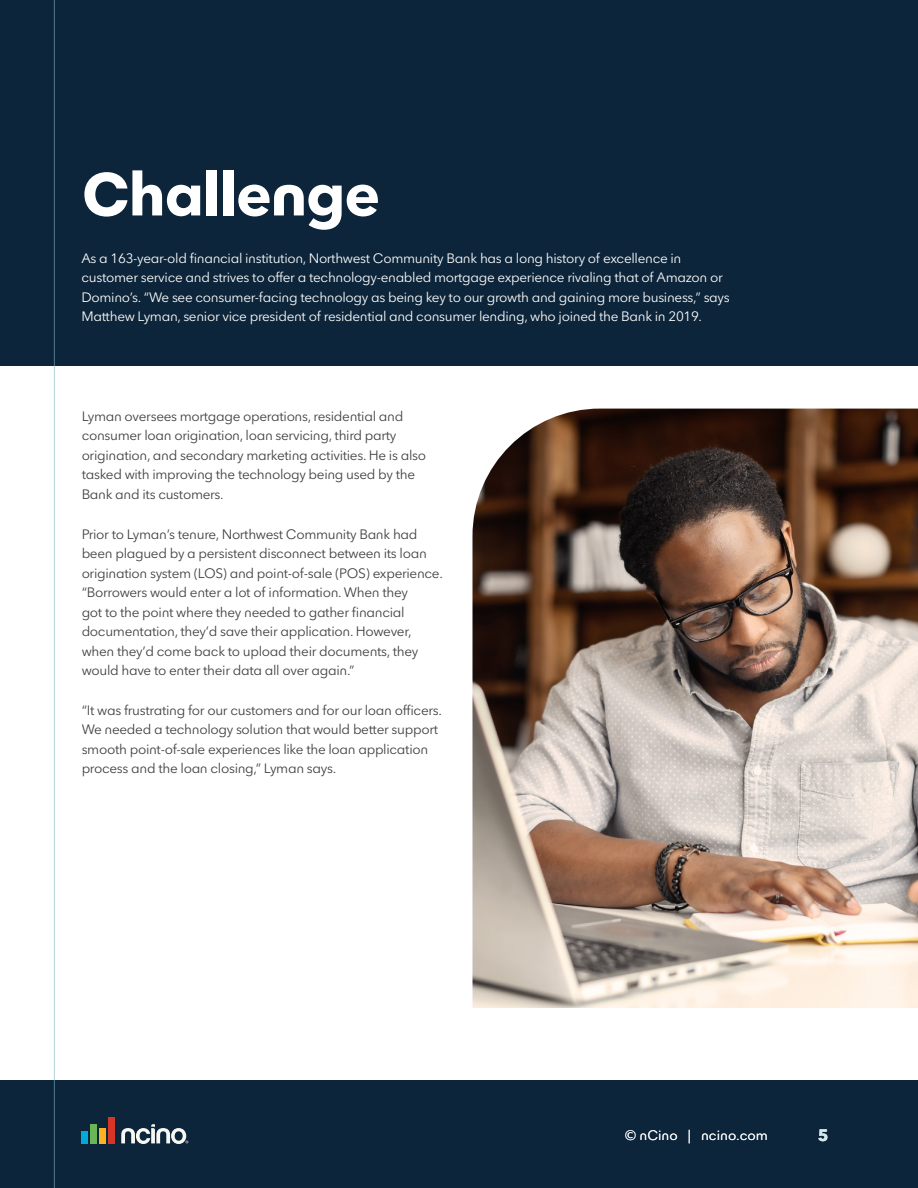
<style>
.page{position:relative;width:918px;height:1188px;background:#fff}
.page>*{position:absolute;margin:0;border:0;box-sizing:border-box;transform-origin:0 0}
.t1{font:700 59.7px "n Cino+Avenir";letter-spacing:-.03em;color:#fff}
.t2{font:700 16.5px "n Cino+Avenir";color:#d6e9ef}
.Highlight_Colon_Text_two_columns{font:13.5px/19.5px "n Cino+Avenir";letter-spacing:-.025em;color:#3e3e3f}
.Body_Text_one_column{font:13.5px/19.5px "n Cino+Avenir";letter-spacing:-.025em;color:#fff}
.Body_Text_one_column-2{font:13.5px "n Cino+Avenir";color:#fff}
</style>
<div class="page">
<div style="left:0;top:1080px;width:918px;height:108px;background:#0d253a"></div>
<div style="left:108px;top:1117px;width:7px;height:26px;background:#d73627"></div>
<div style="left:99px;top:1128px;width:7px;height:15px;background:#fbb323"></div>
<div style="left:91px;top:1124px;width:6px;height:19px;background:#6ab558"></div>
<div style="left:82px;top:1131px;width:6px;height:12px;background:#00aada"></div>
<svg style="left:121px;top:1124px;width:67px;height:20px"></svg>
<div style="left:0;top:0;width:918px;height:366px;background:#0d253a"></div>
<hr style="left:54px;top:0;width:1px;height:1188px;background:#7bb5c7">
<img style="left:472px;top:409px;width:446px;height:599px">
<p class="t1" style="left:82px;top:160px;width:300px">Challenge</p>
<p class="Body_Text_one_column" style="left:81px;top:248px;width:650px">As a 163-year-old financial institution, Northwest Community Bank has a long history of excellence in customer service and strives to offer a technology-enabled mortgage experience rivaling that of Amazon or Domino’s. “We see consumer-facing technology as being key to our growth and gaining more business,” says Matthew Lyman, senior vice president of residential and consumer lending, who joined the Bank in 2019.</p>
<p class="Highlight_Colon_Text_two_columns" style="left:82px;top:407px;width:346px">Lyman oversees mortgage operations, residential and consumer loan origination, loan servicing, third party origination, and secondary marketing activities. He is also tasked with improving the technology being used by the Bank and its customers.</p>
<p class="Highlight_Colon_Text_two_columns" style="left:82px;top:524px;width:363px">Prior to Lyman’s tenure, Northwest Community Bank had been plagued by a persistent disconnect between its loan origination system (LOS) and point-of-sale (POS) experience. “Borrowers would enter a lot of information. When they<br>got to the point where they needed to gather financial documentation, they’d save their application. However, when they’d come back to upload their documents, they would have to enter their data all over again.”</p>
<p class="Highlight_Colon_Text_two_columns" style="left:82px;top:701px;width:362px">“It was frustrating for our customers and for our loan officers.<br>We needed a technology solution that would better support smooth point-of-sale experiences like the loan application process and the loan closing,” Lyman says.</p>
<p class="Body_Text_one_column-2" style="left:625px;top:1124px;width:144px">© nCino | ncino.com</p>
<p class="t2" style="left:818px;top:1126px;width:12px">5</p>
</div>
